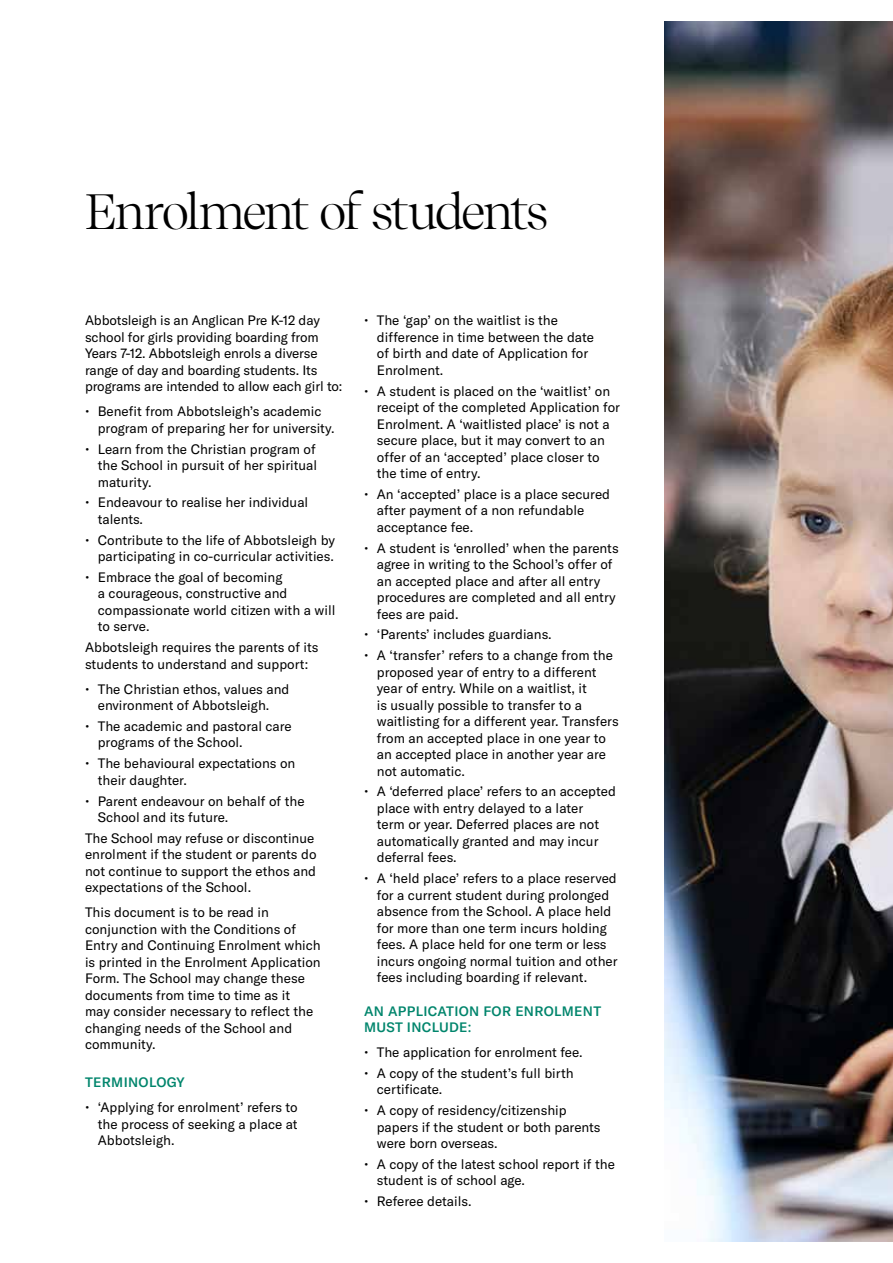
<style>
.page{position:relative;width:893px;height:1263px;background:#fff}
.page>*{position:absolute;margin:0;border:0;box-sizing:border-box;transform-origin:0 0}
.t1{font:49.5px "Recife Display";letter-spacing:-.05em;color:#000}
.t2{font:13.5px/16.5px "GT America";color:#000}
.t3{font:500 13.5px/16.5px "GT America";letter-spacing:.025em;color:#00856c}
</style>
<div class="page">
<img style="left:664px;top:21px;width:229px;height:1221px">
<h1 class="t1" style="left:85px;top:176px;width:464px">Enrolment of students</h1>
<p class="t2" style="left:85px;top:312px;width:259px">Abbotsleigh is an Anglican Pre K-12 day school for girls providing boarding from Years 7-12. Abbotsleigh enrols a diverse range of day and boarding students. Its programs are intended to allow each girl to:</p>
<p class="t2" style="left:98px;top:403px;width:238px;text-indent:-13px">• Benefit from Abbotsleigh’s academic program of preparing her for university.</p>
<p class="t2" style="left:98px;top:441px;width:221px;text-align:justify;text-indent:-13px">• Learn from the Christian program of the School in pursuit of her spiritual maturity.</p>
<p class="t2" style="left:98px;top:494px;width:212px;text-indent:-13px">• Endeavour to realise her individual talents.</p>
<p class="t2" style="left:85px;top:532px;width:252px;text-align:right">• Contribute to the life of Abbotsleigh by participating in co-curricular activities.</p>
<p class="t2" style="left:98px;top:569px;width:239px;text-indent:-13px">• Embrace the goal of becoming<br>a courageous, constructive and compassionate world citizen with a will to serve.</p>
<p class="t2" style="left:85px;top:639px;width:235px">Abbotsleigh requires the parents of its students to understand and support:</p>
<p class="t2" style="left:85px;top:681px;width:206px;text-align:center">• The Christian ethos, values and environment of Abbotsleigh.</p>
<p class="t2" style="left:98px;top:718px;width:196px;text-indent:-13px">• The academic and pastoral care programs of the School.</p>
<p class="t2" style="left:98px;top:755px;width:199px;text-indent:-13px">• The behavioural expectations on their daughter.</p>
<p class="t2" style="left:98px;top:792px;width:208px;text-indent:-13px">• Parent endeavour on behalf of the<br>School and its future.</p>
<p class="t2" style="left:85px;top:830px;width:233px">The School may refuse or discontinue enrolment if the student or parents do not continue to support the ethos and expectations of the School.</p>
<p class="t2" style="left:85px;top:904px;width:237px">This document is to be read in conjunction with the Conditions of<br>Entry and Continuing Enrolment which is printed in the Enrolment Application<br>Form. The School may change these documents from time to time as it<br>may consider necessary to reflect the changing needs of the School and community.</p>
<p class="t3" style="left:85px;top:1074px;width:101px">TERMINOLOGY</p>
<p class="t2" style="left:98px;top:1099px;width:201px;text-align:justify;text-indent:-13px">• ‘Applying for enrolment’ refers to the process of seeking a place at Abbotsleigh.</p>
<p class="t2" style="left:377px;top:312px;width:219px;text-indent:-13px">• The ‘gap’ on the waitlist is the difference in time between the date of birth and date of Application for<br>Enrolment.</p>
<p class="t2" style="left:377px;top:383px;width:245px;text-indent:-13px">• A student is placed on the ‘waitlist’ on receipt of the completed Application for Enrolment. A ‘waitlisted place’ is not a secure place, but it may convert to an offer of an ‘accepted’ place closer to the time of entry.</p>
<p class="t2" style="left:377px;top:486px;width:235px;text-indent:-13px">• An ‘accepted’ place is a place secured after payment of a non refundable acceptance fee.</p>
<p class="t2" style="left:377px;top:540px;width:243px;text-indent:-13px">• A student is ‘enrolled’ when the parents agree in writing to the School’s offer of an accepted place and after all entry procedures are completed and all entry fees are paid.</p>
<p class="t2" style="left:364px;top:626px;width:189px">• ‘Parents’ includes guardians.</p>
<p class="t2" style="left:377px;top:647px;width:243px;text-indent:-13px">• A ‘transfer’ refers to a change from the proposed year of entry to a different year of entry. While on a waitlist, it<br>is usually possible to transfer to a waitlisting for a different year. Transfers from an accepted place in one year to an accepted place in another year are not automatic.</p>
<p class="t2" style="left:377px;top:783px;width:241px;text-indent:-13px">• A ‘deferred place’ refers to an accepted place with entry delayed to a later<br>term or year. Deferred places are not automatically granted and may incur deferral fees.</p>
<p class="t2" style="left:377px;top:870px;width:242px;text-indent:-13px">• A ‘held place’ refers to a place reserved for a current student during prolonged absence from the School. A place held for more than one term incurs holding fees. A place held for one term or less incurs ongoing normal tuition and other fees including boarding if relevant.</p>
<p class="t3" style="left:364px;top:1002px;width:239px">AN APPLICATION FOR ENROLMENT<br>MUST INCLUDE:</p>
<p class="t2" style="left:364px;top:1044px;width:220px">• The application for enrolment fee.</p>
<p class="t2" style="left:377px;top:1065px;width:198px;text-indent:-13px">• A copy of the student’s full birth certificate.</p>
<p class="t2" style="left:377px;top:1102px;width:225px;text-indent:-13px">• A copy of residency/citizenship papers if the student or both parents were born overseas.</p>
<p class="t2" style="left:377px;top:1156px;width:240px;text-indent:-13px">• A copy of the latest school report if the student is of school age.</p>
<p class="t2" style="left:364px;top:1193px;width:109px">• Referee details.</p>
</div>
